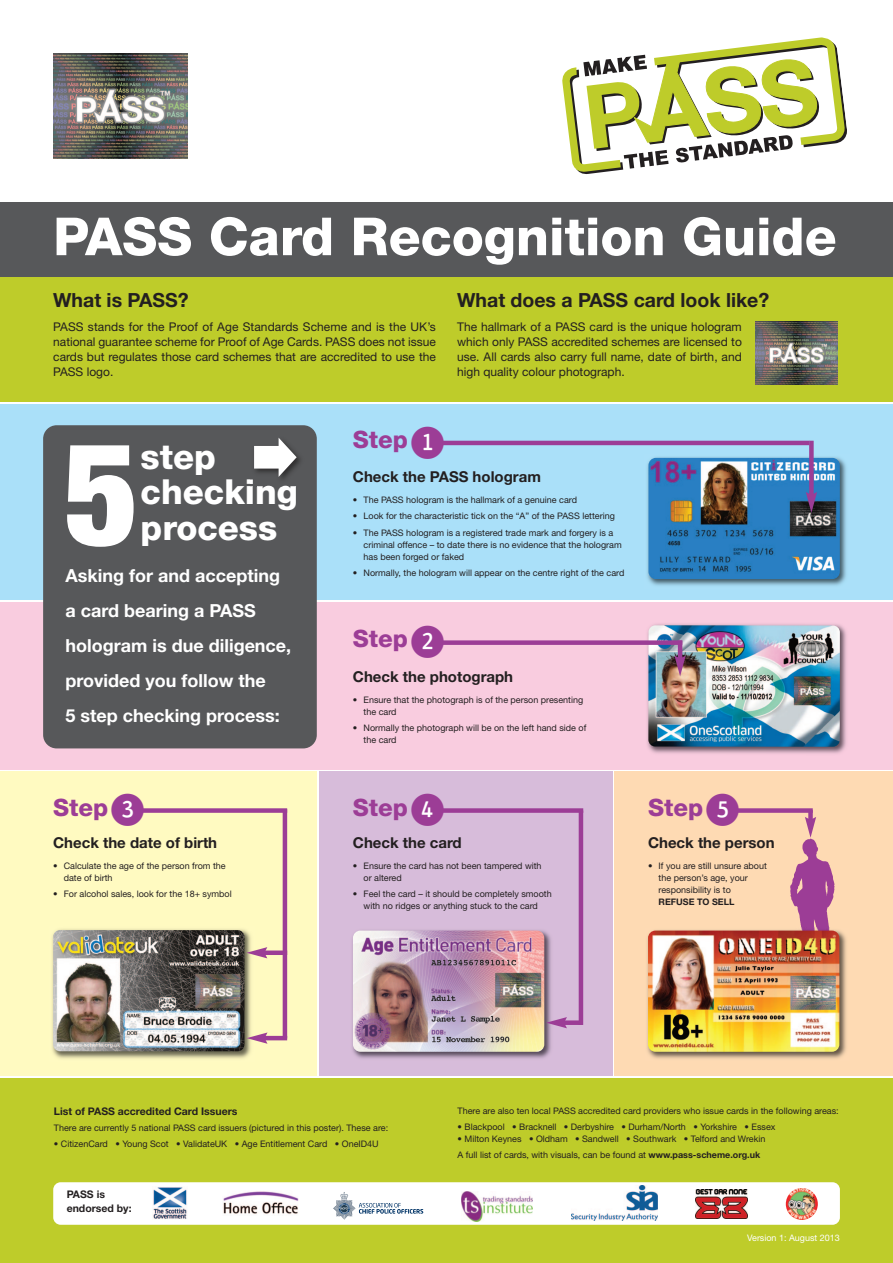
<style>
.page{position:relative;width:893px;height:1263px;background:#fff}
.page>*{position:absolute;margin:0;border:0;box-sizing:border-box;transform-origin:0 0}
.t1{font:900 condensed 143.25px "Helvetica Neue";color:#fff}
.t2{font:800 52.5px "Helvetica Neue";color:#fff}
.t3{font:800 34.5px/35.5px "Helvetica Neue";color:#fff}
.t4{font:800 24px "Helvetica Neue";color:#9c3d96}
.t5{font:700 19.5px "Helvetica Neue";color:#231f20}
.t6{font:700 18px/35.1px "Helvetica Neue";color:#fff}
.t7{font:700 15px "Helvetica Neue";color:#231f20}
.t8{font:12px/15px "Helvetica Neue";color:#231f20;text-align:justify}
.t9{font:700 10.5px/13.5px "Helvetica Neue";color:#231f20}
.t10{font:9px/12px "Helvetica Neue";color:#231f20}
.t11{font:9px "Helvetica Neue";color:#fff}
.t12{font:700 9px "Helvetica Neue";color:#231f20}
.s1{font-weight:700}
</style>
<div class="page">
<div style="left:0;top:404px;width:893px;height:196px;background:#aae0f9"></div>
<div style="left:0;top:772px;width:317px;height:304px;background:#fffac1"></div>
<div style="left:614px;top:772px;width:279px;height:304px;background:#fedab3"></div>
<div style="left:319px;top:772px;width:293px;height:304px;background:#d7bcda"></div>
<div style="left:0;top:602px;width:893px;height:168px;background:#f9ccdf"></div>
<div style="left:0;top:276px;width:893px;height:126px;background:#becc2a"></div>
<div style="left:43px;top:425px;width:274px;height:323px;background:#57585a;border-radius:14px"></div>
<div style="left:0;top:1078px;width:893px;height:185px;background:#becc2a"></div>
<img style="left:647px;top:457px;width:199px;height:129px">
<img style="left:648px;top:458px;width:192px;height:121px;border-radius:7px">
<img style="left:647px;top:624px;width:200px;height:130px">
<img style="left:648px;top:625px;width:192px;height:122px;border-radius:7px">
<img style="left:352px;top:930px;width:199px;height:129px">
<img style="left:353px;top:930px;width:191px;height:122px;border-radius:7px">
<img style="left:52px;top:929px;width:199px;height:130px">
<img style="left:53px;top:930px;width:191px;height:121px;border-radius:7px">
<img style="left:755px;top:322px;width:82px;height:62px">
<div style="left:53px;top:1182px;width:787px;height:43px;background:#fff;border-radius:7px"></div>
<img style="left:786px;top:1188px;width:32px;height:32px;border-radius:50%">
<img style="left:223px;top:1191px;width:75px;height:23px">
<svg style="left:333px;top:1192px;width:90px;height:27px"></svg>
<img style="left:461px;top:1191px;width:71px;height:30px">
<img style="left:571px;top:1185px;width:86px;height:35px">
<div style="left:809px;top:441px;width:5px;height:55px;background:#9c3d96"></div>
<svg style="left:806px;top:492px;width:11px;height:21px"></svg>
<hr style="left:678px;top:640px;width:4px;height:19px;background:#9c3d96">
<svg style="left:674px;top:656px;width:12px;height:20px"></svg>
<div style="left:563px;top:1020px;width:20px;height:5px;background:#9c3d96"></div>
<svg style="left:546px;top:1017px;width:21px;height:11px"></svg>
<div style="left:440px;top:640px;width:242px;height:5px;background:#9c3d96"></div>
<hr style="left:283px;top:809px;width:4px;height:229px;background:#9c3d96">
<hr style="left:579px;top:810px;width:4px;height:215px;background:#9c3d96">
<div style="left:141px;top:808px;width:146px;height:5px;background:#9c3d96"></div>
<div style="left:263px;top:950px;width:24px;height:5px;background:#9c3d96"></div>
<svg style="left:246px;top:947px;width:21px;height:11px"></svg>
<hr style="left:264px;top:1036px;width:23px;height:4px;background:#9c3d96">
<svg style="left:247px;top:1032px;width:20px;height:12px"></svg>
<div style="left:0;top:202px;width:893px;height:74px;background:#57585a"></div>
<img style="left:53px;top:53px;width:134px;height:105px">
<svg style="left:562px;top:41px;width:285px;height:133px"></svg>
<img style="left:790px;top:838px;width:45px;height:89px">
<img style="left:647px;top:930px;width:200px;height:129px">
<img style="left:800px;top:927px;width:35px;height:4px">
<img style="left:648px;top:930px;width:191px;height:122px;border-radius:7px">
<div style="left:728px;top:808px;width:85px;height:5px;background:#9c3d96"></div>
<div style="left:808px;top:810px;width:5px;height:11px;background:#9c3d96"></div>
<svg style="left:805px;top:817px;width:11px;height:21px"></svg>
<img style="left:153px;top:1187px;width:34px;height:32px">
<img style="left:695px;top:1190px;width:52px;height:28px">
<div style="left:710px;top:797px;width:25px;height:26px;background:#fff;border-radius:50%"></div>
<hr style="left:441px;top:441px;width:368px;height:4px;background:#9c3d96">
<img style="left:251px;top:479px;width:45px;height:8px">
<svg style="left:254px;top:438px;width:43px;height:39px"></svg>
<div style="left:436px;top:808px;width:147px;height:5px;background:#9c3d96"></div>
<svg style="left:415px;top:430px;width:29px;height:26px"></svg>
<svg style="left:415px;top:628px;width:29px;height:26px"></svg>
<svg style="left:114px;top:798px;width:30px;height:26px"></svg>
<svg style="left:417px;top:798px;width:27px;height:26px"></svg>
<h2 class="t2" style="left:53px;top:218px;width:785px">PASS Card Recognition Guide</h2>
<h3 class="t5" style="left:53px;top:293px;width:137px">What is PASS?</h3>
<h3 class="t8" style="left:53px;top:320px;width:384px">PASS stands for the Proof of Age Standards Scheme and is the UK’s national guarantee scheme for Proof of Age Cards. PASS does not issue cards but regulates those card schemes that are accredited to use the PASS logo.</h3>
<h3 class="t5" style="left:457px;top:293px;width:314px">What does a PASS card look like?</h3>
<h3 class="t8" style="left:457px;top:320px;width:286px">The hallmark of a PASS card is the unique hologram which only PASS accredited schemes are licensed to use. All cards also carry full name, date of birth, and high quality colour photograph.</h3>
<h1 class="t1" style="left:64px;top:442px;width:76px">5</h1>
<h3 class="t3" style="left:141px;top:441px;width:159px">step checking process</h3>
<h3 class="t6" style="left:66px;top:559px;width:227px">Asking for and accepting a card bearing a PASS hologram is due diligence, provided you follow the<br>5 step checking process:</h3>
<h3 class="t4" style="left:353px;top:431px;width:57px">Step</h3>
<h3 class="t7" style="left:353px;top:472px;width:189px">Check the PASS hologram</h3>
<p class="t10" style="left:353px;top:495px;width:226px">• The PASS hologram is the hallmark of a genuine card</p>
<p class="t10" style="left:353px;top:511px;width:263px">• Look for the characteristic tick on the “A” of the PASS lettering</p>
<p class="t10" style="left:364px;top:527px;width:260px;text-indent:-11px">• The PASS hologram is a registered trade mark and forgery is a criminal offence – to date there is no evidence that the hologram has been forged or faked</p>
<p class="t10" style="left:353px;top:567px;width:273px">• Normally, the hologram will appear on the centre right of the card</p>
<h3 class="t4" style="left:353px;top:630px;width:57px">Step</h3>
<h3 class="t7" style="left:353px;top:671px;width:162px">Check the photograph</h3>
<p class="t10" style="left:364px;top:694px;width:221px;text-indent:-11px">• Ensure that the photograph is of the person presenting the card</p>
<p class="t10" style="left:364px;top:722px;width:224px;text-indent:-11px">• Normally the photograph will be on the left hand side of the card</p>
<h3 class="t4" style="left:53px;top:798px;width:57px">Step</h3>
<h3 class="t4" style="left:353px;top:798px;width:57px">Step</h3>
<h3 class="t4" style="left:648px;top:798px;width:96px">Step●</h3>
<h3 class="t7" style="left:53px;top:838px;width:166px">Check the date of birth</h3>
<p class="t10" style="left:64px;top:861px;width:163px;text-indent:-11px">• Calculate the age of the person from the date of birth</p>
<p class="t10" style="left:53px;top:889px;width:180px">• For alcohol sales, look for the 18+ symbol</p>
<h3 class="t7" style="left:353px;top:838px;width:110px">Check the card</h3>
<p class="t10" style="left:364px;top:861px;width:180px;text-indent:-11px">• Ensure the card has not been tampered with or altered</p>
<p class="t10" style="left:353px;top:889px;width:200px;text-align:center">• Feel the card – it should be completely smooth with no ridges or anything stuck to the card</p>
<h3 class="t7" style="left:648px;top:838px;width:128px">Check the person</h3>
<p class="t10" style="left:659px;top:861px;width:110px;text-indent:-11px">• If you are still unsure about the person’s age, your responsibility is to</p>
<p class="t12" style="left:659px;top:898px;width:77px">REFUSE TO SELL</p>
<p class="t9" style="left:54px;top:1105px;width:185px">List of PASS accredited Card Issuers</p>
<p class="t10" style="left:54px;top:1122px;width:336px">There are currently 5 national PASS card issuers (pictured in this poster). These are:</p>
<p class="t10" style="left:54px;top:1139px;width:326px">• CitizenCard • Young Scot • ValidateUK • Age Entitlement Card • OneID4U</p>
<p class="t9" style="left:67px;top:1188px;width:66px">PASS is endorsed by:</p>
<p class="t10" style="left:458px;top:1105px;width:383px">There are also ten local PASS accredited card providers who issue cards in the following areas:</p>
<p class="t10" style="left:458px;top:1121px;width:319px">• Blackpool • Bracknell • Derbyshire • Durham/North • Yorkshire • Essex</p>
<p class="t10" style="left:458px;top:1131px;width:309px;line-height:16.3px">• Milton Keynes • Oldham • Sandwell • Southwark • Telford and Wrekin<br>A full list of cards, with visuals, can be found at <span class="s1">www.pass-scheme.org.uk</span></p>
<p class="t11" style="left:747px;top:1234px;width:94px">Version 1: August 2013</p>
</div>
